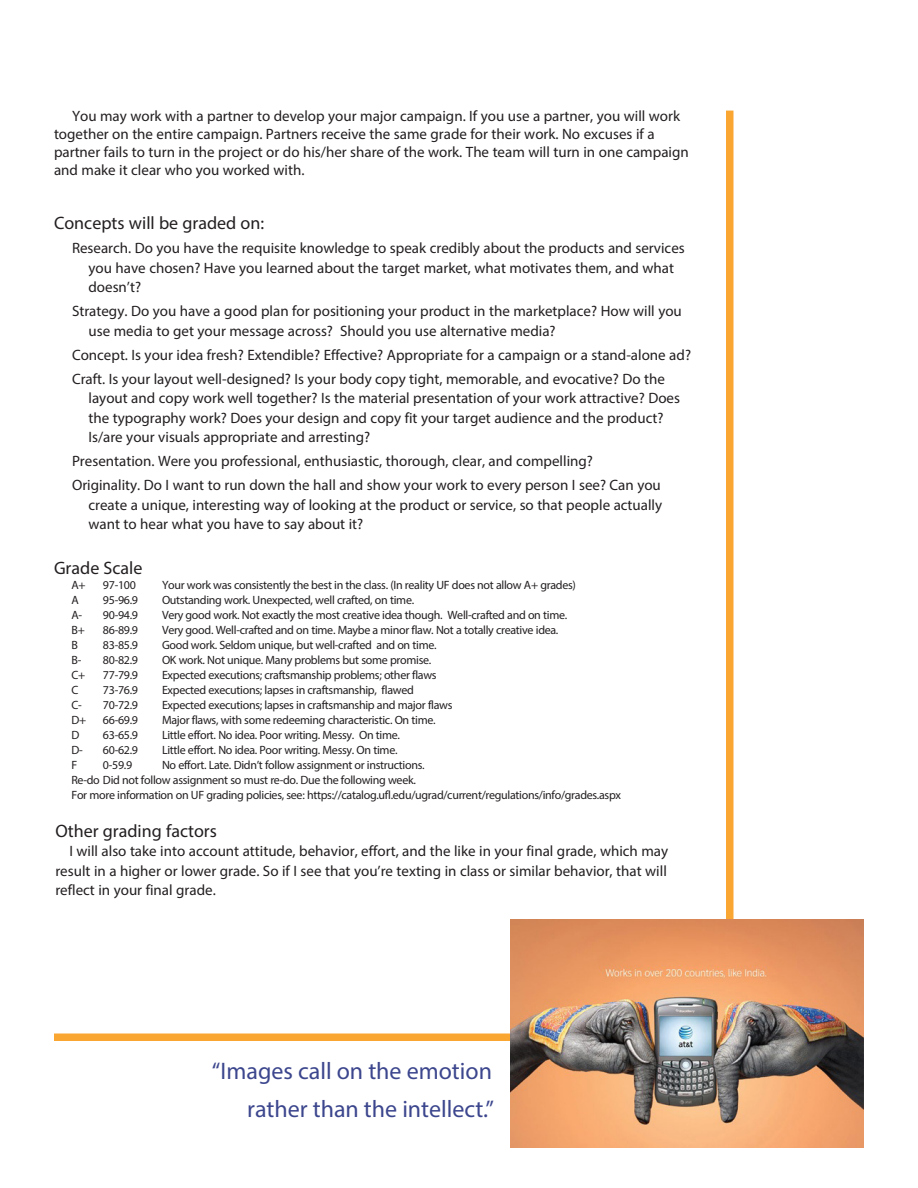
<style>
.page{position:relative;width:918px;height:1188px;background:#fff}
.page>*{position:absolute;margin:0;border:0;box-sizing:border-box;transform-origin:0 0}
.t1{font:24px/37.5px "Myriad Pro";color:#3c468d;text-align:right}
.body_copy{font:18px "Myriad Pro";color:#231f20}
.subheads{font:18px "Myriad Pro";color:#231f20}
.body_copy-2{font:15px/19.5px "Myriad Pro";color:#231f20}
.body_copy-3{font:12px "Myriad Pro";letter-spacing:-.025em;color:#231f20}
</style>
<div class="page">
<div style="left:726px;top:111px;width:8px;height:951px;background:#faa633"></div>
<div style="left:54px;top:1034px;width:680px;height:7px;background:#faa633"></div>
<img style="left:510px;top:920px;width:354px;height:227px">
<p class="body_copy-2" style="left:54px;top:107px;width:636px;line-height:18px;text-indent:18px">You may work with a partner to develop your major campaign. If you use a partner, you will work together on the entire campaign. Partners receive the same grade for their work. No excuses if a partner fails to turn in the project or do his/her share of the work. The team will turn in one campaign and make it clear who you worked with.</p>
<p class="subheads" style="left:54px;top:212px;width:212px">Concepts will be graded on:</p>
<p class="body_copy-2" style="left:88px;top:238px;width:598px;text-indent:-16px">Research. Do you have the requisite knowledge to speak credibly about the products and services you have chosen? Have you learned about the target market, what motivates them, and what doesn’t?</p>
<p class="body_copy-2" style="left:88px;top:301px;width:595px;text-indent:-16px">Strategy. Do you have a good plan for positioning your product in the marketplace? How will you use media to get your message across? Should you use alternative media?</p>
<p class="body_copy-2" style="left:72px;top:345px;width:621px">Concept. Is your idea fresh? Extendible? Effective? Appropriate for a campaign or a stand-alone ad?</p>
<p class="body_copy-2" style="left:88px;top:369px;width:593px;text-indent:-16px">Craft. Is your layout well-designed? Is your body copy tight, memorable, and evocative? Do the layout and copy work well together? Is the material presentation of your work attractive? Does the typography work? Does your design and copy fit your target audience and the product?<br>Is/are your visuals appropriate and arresting?</p>
<p class="body_copy-2" style="left:72px;top:451px;width:523px">Presentation. Were you professional, enthusiastic, thorough, clear, and compelling?</p>
<p class="body_copy-2" style="left:88px;top:475px;width:575px;text-align:justify;text-indent:-16px">Originality. Do I want to run down the hall and show your work to every person I see? Can you create a unique, interesting way of looking at the product or service, so that people actually want to hear what you have to say about it?</p>
<p class="body_copy" style="left:54px;top:557px;width:90px">Grade Scale</p>
<p class="body_copy-3" style="left:71px;top:578px;width:16px">A+</p>
<p class="body_copy-3" style="left:103px;top:578px;width:34px">97-100</p>
<p class="body_copy-3" style="left:162px;top:578px;width:415px">Your work was consistently the best in the class. (In reality UF does not allow A+ grades)</p>
<p class="body_copy-3" style="left:71px;top:593px;width:9px">A</p>
<p class="body_copy-3" style="left:103px;top:593px;width:37px">95-96.9</p>
<p class="body_copy-3" style="left:162px;top:593px;width:254px">Outstanding work. Unexpected, well crafted, on time.</p>
<p class="body_copy-3" style="left:71px;top:608px;width:12px">A-</p>
<p class="body_copy-3" style="left:103px;top:608px;width:37px">90-94.9</p>
<p class="body_copy-3" style="left:162px;top:608px;width:407px">Very good work. Not exactly the most creative idea though. Well-crafted and on time.</p>
<p class="body_copy-3" style="left:71px;top:623px;width:15px">B+</p>
<p class="body_copy-3" style="left:103px;top:623px;width:37px">86-89.9</p>
<p class="body_copy-3" style="left:162px;top:623px;width:398px">Very good. Well-crafted and on time. Maybe a minor flaw. Not a totally creative idea.</p>
<p class="body_copy-3" style="left:71px;top:638px;width:8px">B</p>
<p class="body_copy-3" style="left:103px;top:638px;width:37px">83-85.9</p>
<p class="body_copy-3" style="left:162px;top:638px;width:276px">Good work. Seldom unique, but well-crafted and on time.</p>
<p class="body_copy-3" style="left:71px;top:653px;width:11px">B-</p>
<p class="body_copy-3" style="left:103px;top:653px;width:37px">80-82.9</p>
<p class="body_copy-3" style="left:162px;top:653px;width:271px">OK work. Not unique. Many problems but some promise.</p>
<p class="body_copy-3" style="left:71px;top:668px;width:15px">C+</p>
<p class="body_copy-3" style="left:103px;top:668px;width:37px">77-79.9</p>
<p class="body_copy-3" style="left:162px;top:668px;width:276px">Expected executions; craftsmanship problems; other flaws</p>
<p class="body_copy-3" style="left:71px;top:683px;width:8px">C</p>
<p class="body_copy-3" style="left:103px;top:683px;width:37px">73-76.9</p>
<p class="body_copy-3" style="left:162px;top:683px;width:253px">Expected executions; lapses in craftsmanship, flawed</p>
<p class="body_copy-3" style="left:71px;top:698px;width:12px">C-</p>
<p class="body_copy-3" style="left:103px;top:698px;width:37px">70-72.9</p>
<p class="body_copy-3" style="left:162px;top:698px;width:292px">Expected executions; lapses in craftsmanship and major flaws</p>
<p class="body_copy-3" style="left:71px;top:713px;width:16px">D+</p>
<p class="body_copy-3" style="left:103px;top:713px;width:37px">66-69.9</p>
<p class="body_copy-3" style="left:162px;top:713px;width:275px">Major flaws, with some redeeming characteristic. On time.</p>
<p class="body_copy-3" style="left:71px;top:728px;width:9px">D</p>
<p class="body_copy-3" style="left:103px;top:728px;width:37px">63-65.9</p>
<p class="body_copy-3" style="left:162px;top:728px;width:240px">Little effort. No idea. Poor writing. Messy. On time.</p>
<p class="body_copy-3" style="left:71px;top:743px;width:13px">D-</p>
<p class="body_copy-3" style="left:103px;top:743px;width:37px">60-62.9</p>
<p class="body_copy-3" style="left:162px;top:743px;width:237px">Little effort. No idea. Poor writing. Messy. On time.</p>
<p class="body_copy-3" style="left:71px;top:758px;width:7px">F</p>
<p class="body_copy-3" style="left:103px;top:758px;width:31px">0-59.9</p>
<p class="body_copy-3" style="left:162px;top:758px;width:264px">No effort. Late. Didn’t follow assignment or instructions.</p>
<p class="body_copy-3" style="left:71px;top:773px;width:346px">Re-do Did not follow assignment so must re-do. Due the following week.</p>
<p class="body_copy-3" style="left:71px;top:788px;width:551px">For more information on UF grading policies, see: https://catalog.ufl.edu/ugrad/current/regulations/info/grades.aspx</p>
<p class="body_copy" style="left:55px;top:820px;width:163px">Other grading factors</p>
<p class="body_copy-2" style="left:55px;top:841px;width:614px;text-align:justify;text-indent:14px">I will also take into account attitude, behavior, effort, and the like in your final grade, which may result in a higher or lower grade. So if I see that you’re texting in class or similar behavior, that will reflect in your final grade.</p>
<p class="t1" style="left:212px;top:1052px;width:284px">“Images call on the emotion rather than the intellect.”</p>
</div>
